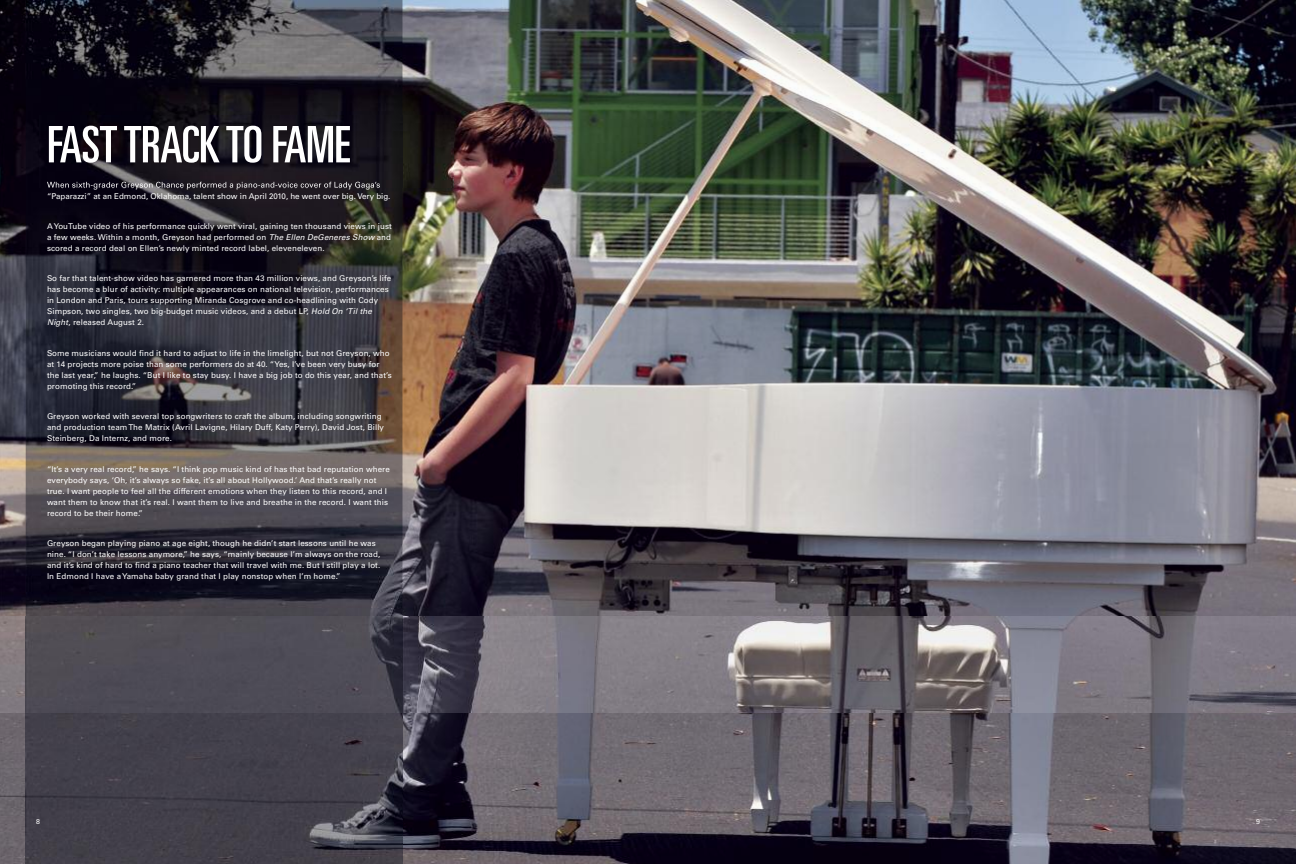
<style>
.page{position:relative;width:1296px;height:864px;background:#fff}
.page>*{position:absolute;margin:0;border:0;box-sizing:border-box;transform-origin:0 0}
.t1{font:ultra-condensed 50.4px "Univers";letter-spacing:-.01em;color:#fff}
.t2{font:8px/11px "Univers";letter-spacing:.01em;color:#fff}
.t3{font:7px "Univers";color:#fff}
.s1{font-style:italic}
</style>
<div class="page">
<img style="left:0;top:0;width:1296px;height:864px">
<img style="left:402px;top:616px;width:894px;height:96px">
<img style="left:0;top:616px;width:26px;height:96px">
<img style="left:26px;top:0;width:376px;height:864px">
<img style="left:40px;top:115px;width:414px;height:72px">
<img style="left:47px;top:182px;width:63px;height:5px">
<h1 class="t1" style="left:47px;top:126px;width:305px">FAST TRACK TO FAME</h1>
<p class="t2" style="left:47px;top:191px;width:345px">“Paparazzi” at an Edmond, Oklahoma, talent show in April 2010, he went over big. Very big.</p>
<p class="t2" style="left:47px;top:221px;width:346px;text-align:justify">A YouTube video of his performance quickly went viral, gaining ten thousand views in just a few weeks. Within a month, Greyson had performed on <span class="s1">The Ellen DeGeneres Show</span> and scored a record deal on Ellen’s newly minted record label, eleveneleven.</p>
<p class="t2" style="left:47px;top:274px;width:346px">So far that talent-show video has garnered more than 43 million views, and Greyson’s life has become a blur of activity: multiple appearances on national television, performances in London and Paris, tours supporting Miranda Cosgrove and co-headlining with Cody Simpson, two singles, two big-budget music videos, and a debut LP, <span class="s1">Hold On ‘Til the Night</span>, released August 2.</p>
<p class="t2" style="left:47px;top:348px;width:346px">Some musicians would find it hard to adjust to life in the limelight, but not Greyson, who at 14 projects more poise than some performers do at 40. “Yes, I’ve been very busy for the last year,” he laughs. “But I like to stay busy. I have a big job to do this year, and that’s promoting this record.”</p>
<p class="t2" style="left:47px;top:412px;width:339px">Greyson worked with several top songwriters to craft the album, including songwriting and production team The Matrix (Avril Lavigne, Hilary Duff, Katy Perry), David Jost, Billy<br>Steinberg, Da Internz, and more.</p>
<p class="t2" style="left:47px;top:464px;width:344px">“It’s a very real record,” he says. “I think pop music kind of has that bad reputation where everybody says, ‘Oh, it’s always so fake, it’s all about Hollywood.’ And that’s really not true. I want people to feel all the different emotions when they listen to this record, and I want them to know that it’s real. I want them to live and breathe in the record. I want this record to be their home.”</p>
<p class="t2" style="left:47px;top:538px;width:335px">Greyson began playing piano at age eight, though he didn’t start lessons until he was nine. “I don’t take lessons anymore,” he says, “mainly because I’m always on the road, and it’s kind of hard to find a piano teacher that will travel with me. But I still play a lot.<br>In Edmond I have a Yamaha baby grand that I play nonstop when I’m home.”</p>
<p class="t3" style="left:36px;top:819px;width:5px">8</p>
<p class="t3" style="left:1256px;top:819px;width:5px">9</p>
</div>
